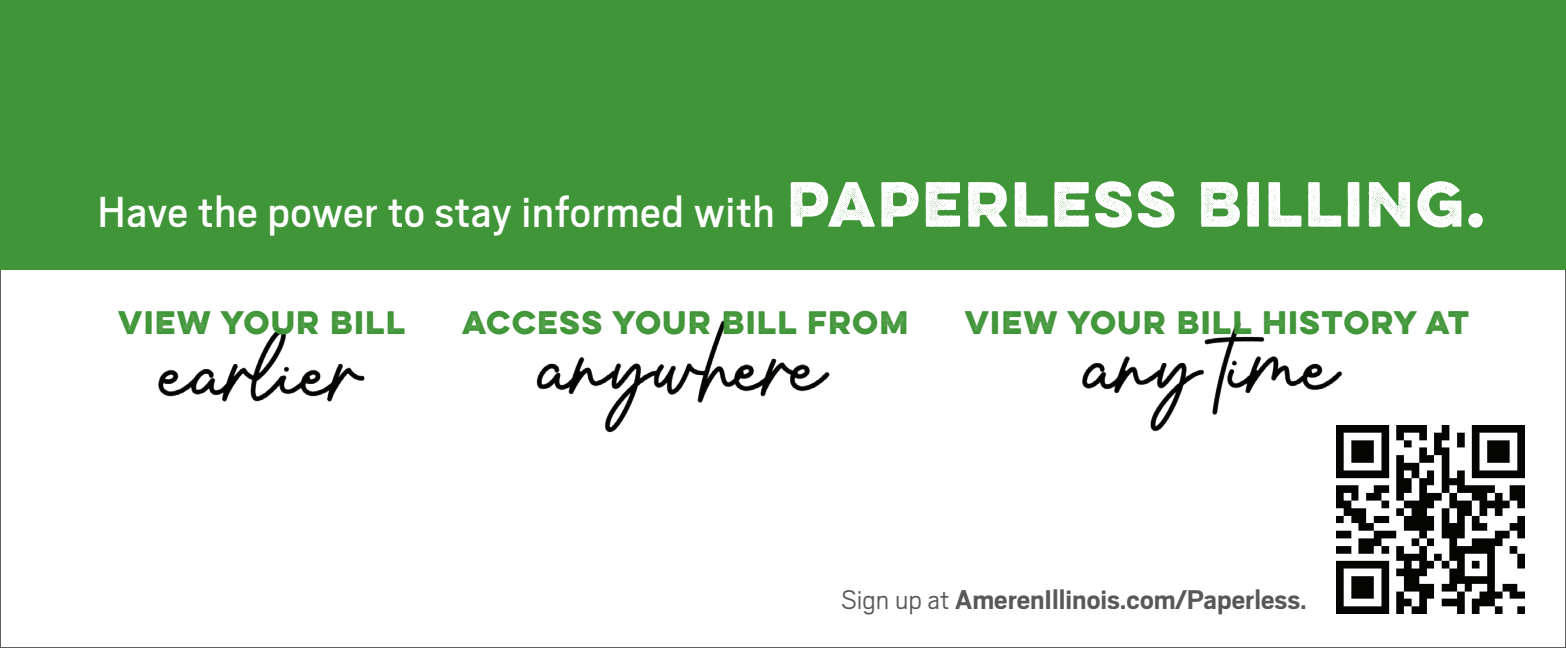
<style>
.page{position:relative;width:1566px;height:648px;background:#fff}
.page>*{position:absolute;margin:0;border:0;box-sizing:border-box;transform-origin:0 0}
.t1{font:48.3px "Scout";letter-spacing:.01em;color:#fff}
.t2{font:700 30px "Scout";color:#57585a}
.t3{font:700 29.1px "Lulo One";letter-spacing:-.17em;color:#3f9537}
.s1{font-family:"Lulo One";font-weight:700;font-size:57px}
.s2{font-weight:300}
</style>
<div class="page">
<div style="left:0;top:0;width:1566px;height:270px;background:#3f9537"></div>
<img style="left:158px;top:328px;width:207px;height:74px">
<img style="left:536px;top:320px;width:294px;height:113px">
<img style="left:1082px;top:322px;width:279px;height:122px">
<img style="left:1337px;top:426px;width:188px;height:188px">
<h1 class="t1" style="left:98px;top:180px;width:1402px">Have the power to stay informed with <span class="s1">PAPERLESS BILLING.</span></h1>
<p class="t3" style="left:118px;top:300px;width:295px">VIEW YOUR BILL</p>
<p class="t3" style="left:462px;top:300px;width:454px">ACCESS YOUR BILL FROM</p>
<p class="t3" style="left:965px;top:300px;width:512px">VIEW YOUR BILL HISTORY AT</p>
<p class="t2" style="left:841px;top:580px;width:467px"><span class="s2">Sign up at</span> AmerenIllinois.com/Paperless.</p>
</div>
